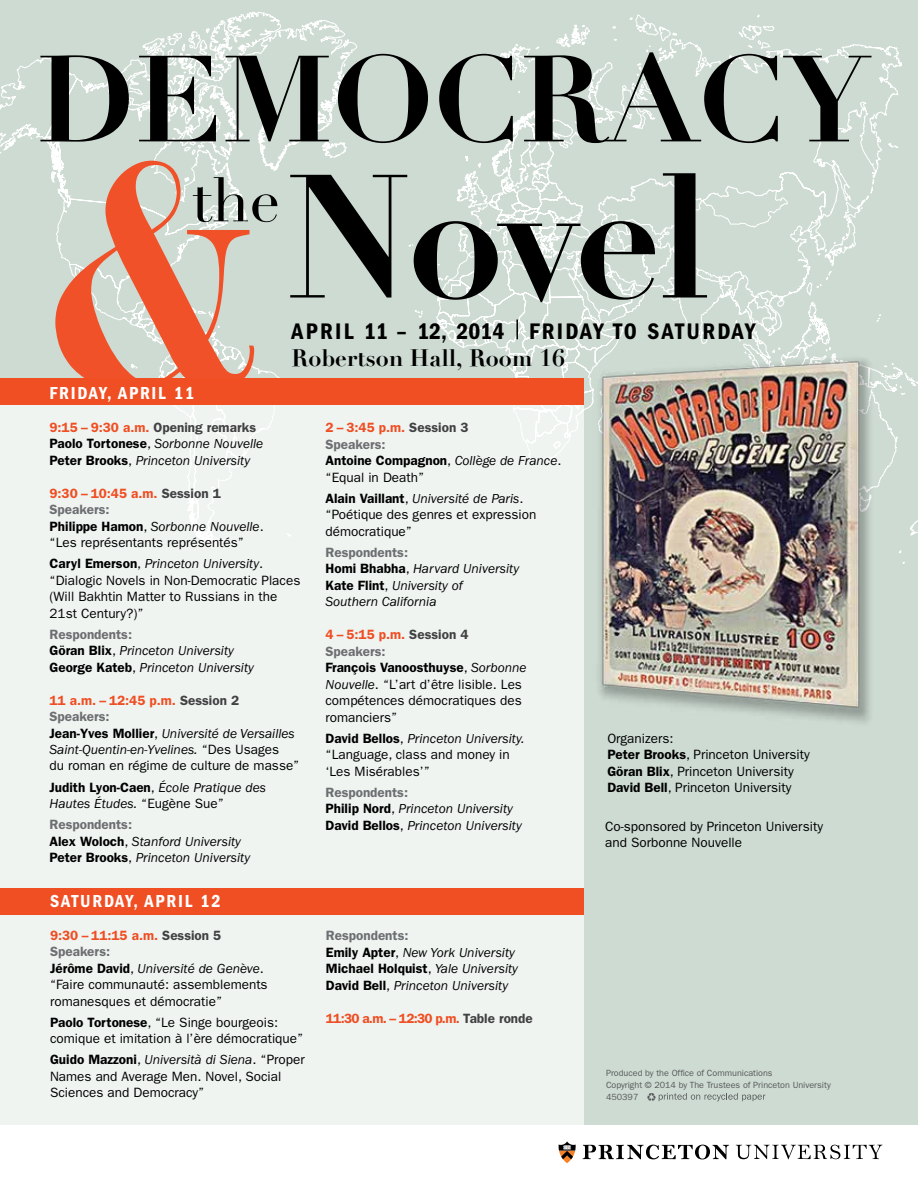
<style>
.page{position:relative;width:918px;height:1188px;background:#fff}
.page>*{position:absolute;margin:0;border:0;box-sizing:border-box;transform-origin:0 0}
.t1{font:700 309.15px "Didot";color:#f05129}
.t2{font:700 172.35px "Didot";letter-spacing:-.025em;color:#000}
.t3{font:700 120.3px "Didot";color:#000}
.t4{font:61.2px "Didot";color:#000}
.t5{font:23.4px "ITC Franklin Gothic Std Dm Cd";letter-spacing:.08em;color:#000}
.t6{font:700 23.4px "Didot";color:#000}
.t7{font:18px "ITC Franklin Gothic Std Dm Cd";letter-spacing:.1em;color:#fff}
.t8{font:13.5px/16.5px "ITC Franklin Gothic Std";color:#000}
.t9{font:italic 13.5px/16.5px "ITC Franklin Gothic Std";color:#000}
.t10{font:600 13.5px/16.5px "ITC Franklin Gothic Std";color:#000}
.t11{font:600 13.5px "ITC Franklin Gothic Std";color:#f04e23}
.t12{font:9px/12px "ITC Franklin Gothic Std";color:#58595b}
.s1{font-weight:600;font-style:normal;color:#f04e23}
.s2{font-weight:600;font-style:normal;color:#414042}
.s3{font-weight:600;font-style:normal}
.s4{font-style:normal}
.s5{font-weight:600;color:#f04e23}
.s6{font-weight:600;color:#414042}
.s7{font-weight:600;color:#6d6e71}
.s8{font-weight:600}
.s9{font-style:italic}
.s10{font-weight:600;font-style:normal;color:#6d6e71}
.s11{color:#f04e23}
.s12{color:#414042}
.s13{color:#6d6e71}
.s14{font-weight:400}
.s15{font-weight:400;font-style:italic}
</style>
<div class="page">
<div style="left:0;top:0;width:918px;height:1125px;background:#cddbd2"></div>
<svg style="left:0;top:12px;width:902px;height:366px"></svg>
<svg style="left:409px;top:110px;width:509px;height:454px"></svg>
<img style="left:568px;top:327px;width:327px;height:396px">
<div style="left:0;top:405px;width:584px;height:720px;background:#eff4f1"></div>
<svg style="left:516px;top:320px;width:2px;height:19px"></svg>
<svg style="left:647px;top:1093px;width:118px;height:8px"></svg>
<svg style="left:583px;top:1145px;width:146px;height:14px"></svg>
<svg style="left:736px;top:1145px;width:147px;height:14px"></svg>
<svg style="left:558px;top:1141px;width:18px;height:22px"></svg>
<div style="left:0;top:378px;width:584px;height:27px;background:#f04e23"></div>
<div style="left:0;top:888px;width:584px;height:27px;background:#f04e23"></div>
<h3 class="t3" style="left:37px;top:23px;width:834px">DEMOCRACY</h3>
<h2 class="t2" style="left:284px;top:128px;width:428px">Novel</h2>
<h1 class="t1" style="left:33px;top:82px;width:248px">&amp;</h1>
<h3 class="t4" style="left:192px;top:163px;width:90px">the</h3>
<h3 class="t5" style="left:292px;top:318px;width:466px">APRIL 11 – 12, 2014 FRIDAY TO SATURDAY</h3>
<h3 class="t6" style="left:292px;top:343px;width:275px">Robertson Hall, Room 16</h3>
<h3 class="t7" style="left:50px;top:382px;width:146px">FRIDAY, APRIL 11</h3>
<p class="t9" style="left:50px;top:419px;width:215px"><span class="s1">9:15 – 9:30 a.m.</span> <span class="s2">Opening remarks<br></span><span class="s3">Paolo Tortonese</span><span class="s4">,</span> Sorbonne Nouvelle<br><span class="s3">Peter Brooks</span><span class="s4">,</span> Princeton University</p>
<p class="t8" style="left:50px;top:485px;width:216px"><span class="s5">9:30 – 10:45 a.m.</span> <span class="s6">Session 1<br></span><span class="s7">Speakers:<br></span><span class="s8">Philippe Hamon</span>, <span class="s9">Sorbonne Nouvelle</span>. “Les représentants représentés”</p>
<p class="t8" style="left:50px;top:555px;width:252px"><span class="s8">Caryl Emerson</span>, <span class="s9">Princeton University</span>. “Dialogic Novels in Non-Democratic Places (Will Bakhtin Matter to Russians in the 21st Century?)”</p>
<p class="t9" style="left:50px;top:626px;width:206px"><span class="s10">Respondents:<br></span><span class="s3">Göran Blix</span><span class="s4">,</span> Princeton University<br><span class="s3">George Kateb</span><span class="s4">,</span> Princeton University</p>
<p class="t9" style="left:50px;top:692px;width:252px"><span class="s1">11 a.m. – 12:45 p.m.</span> <span class="s2">Session 2<br></span><span class="s10">Speakers:<br></span><span class="s3">Jean-Yves Mollier</span><span class="s4">,</span> Université de Versailles Saint-Quentin-en-Yvelines. <span class="s4">“Des Usages<br>du roman en régime de culture de masse”</span></p>
<p class="t9" style="left:50px;top:779px;width:218px"><span class="s3">Judith Lyon-Caen</span><span class="s4">,</span> École Pratique des<br>Hautes Études. <span class="s4">“Eugène Sue”</span></p>
<p class="t9" style="left:50px;top:816px;width:202px"><span class="s10">Respondents:<br></span><span class="s3">Alex Woloch</span><span class="s4">,</span> Stanford University<br><span class="s3">Peter Brooks</span><span class="s4">,</span> Princeton University</p>
<p class="t10" style="left:325px;top:419px;width:237px"><span class="s11">2 – 3:45 p.m.</span> <span class="s12">Session 3<br></span><span class="s13">Speakers:<br></span>Antoine Compagnon<span class="s14">,</span> <span class="s15">Collège de France</span><span class="s14">. “Equal in Death”</span></p>
<p class="t8" style="left:325px;top:490px;width:212px"><span class="s8">Alain Vaillant</span>, <span class="s9">Université de Paris</span>. “Poétique des genres et expression démocratique”</p>
<p class="t9" style="left:325px;top:544px;width:195px"><span class="s10">Respondents:<br></span><span class="s3">Homi Bhabha</span><span class="s4">,</span> Harvard University<br><span class="s3">Kate Flint</span><span class="s4">,</span> University of<br>Southern California</p>
<p class="t8" style="left:325px;top:627px;width:203px"><span class="s5">4 – 5:15 p.m.</span> <span class="s6">Session 4<br></span><span class="s7">Speakers:<br></span><span class="s8">François Vanoosthuyse</span>, <span class="s9">Sorbonne<br>Nouvelle</span>. “L’art d’être lisible. Les compétences démocratiques des romanciers”</p>
<p class="t8" style="left:325px;top:730px;width:201px"><span class="s8">David Bellos</span>, <span class="s9">Princeton University. </span>“Language, class and money in ‘Les Misérables’”</p>
<p class="t9" style="left:325px;top:784px;width:198px"><span class="s10">Respondents:<br></span><span class="s3">Philip Nord</span><span class="s4">,</span> Princeton University<br><span class="s3">David Bellos</span><span class="s4">,</span> Princeton University</p>
<p class="t8" style="left:607px;top:730px;width:204px">Organizers:<br><span class="s8">Peter Brooks</span>, Princeton University<br><span class="s8">Göran Blix</span>, Princeton University<br><span class="s8">David Bell</span>, Princeton University</p>
<p class="t8" style="left:605px;top:818px;width:219px">Co-sponsored by Princeton University and Sorbonne Nouvelle</p>
<h3 class="t7" style="left:50px;top:891px;width:172px">SATURDAY, APRIL 12</h3>
<p class="t8" style="left:50px;top:927px;width:219px"><span class="s5">9:30 – 11:15 a.m.</span> <span class="s6">Session 5<br></span><span class="s7">Speakers:<br></span><span class="s8">Jérôme David</span>, <span class="s9">Université de Genève</span>. “Faire communauté: assemblements romanesques et démocratie”</p>
<p class="t8" style="left:50px;top:1014px;width:255px"><span class="s8">Paolo Tortonese</span>, “Le Singe bourgeois: comique et imitation à l’ère démocratique”</p>
<p class="t8" style="left:50px;top:1052px;width:256px"><span class="s8">Guido Mazzoni</span>, <span class="s9">Università di Siena</span>. “Proper<br>Names and Average Men. Novel, Social<br>Sciences and Democracy”</p>
<p class="t9" style="left:326px;top:928px;width:194px"><span class="s10">Respondents:<br></span><span class="s3">Emily Apter</span><span class="s4">,</span> New York University<br><span class="s3">Michael Holquist</span><span class="s4">,</span> Yale University<br><span class="s3">David Bell</span><span class="s4">,</span> Princeton University</p>
<p class="t11" style="left:326px;top:1010px;width:208px">11:30 a.m. – 12:30 p.m. <span class="s12">Table ronde</span></p>
<p class="t12" style="left:606px;top:1067px;width:226px">Produced by the Office of Communications<br>Copyright © 2014 by The Trustees of Princeton University<br>450397</p>
</div>
